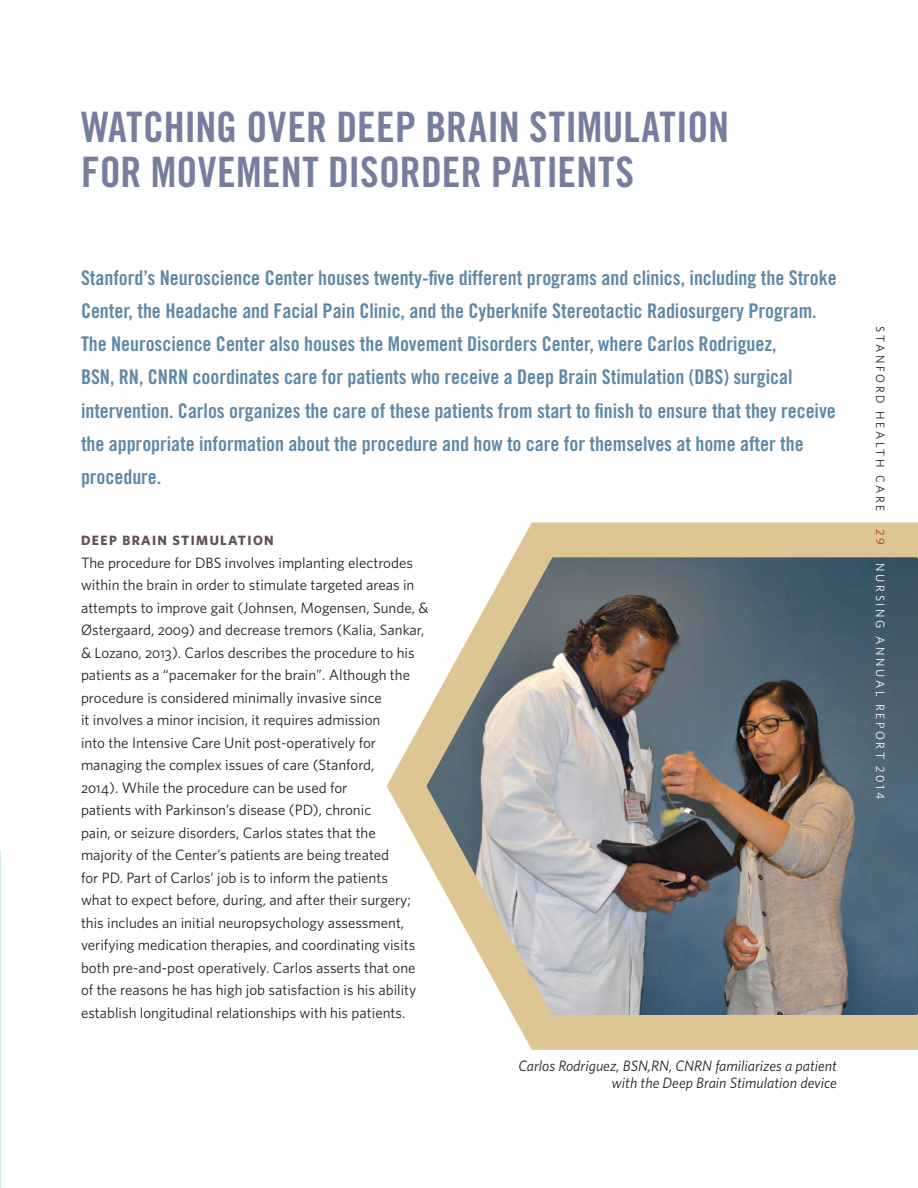
<style>
.page{position:relative;width:918px;height:1188px;background:#fff}
.page>*{position:absolute;margin:0;border:0;box-sizing:border-box;transform-origin:0 0}
.Headline{font:42px/45px "Trade Gothic Bold Cond Twenty";color:#777d9d}
.Intro{font:20.25px/33px "Trade Gothic Bold Cond Twenty";letter-spacing:-.005em;color:#5f89a6}
.Body{font:15px/22.5px "Whitney";color:#231f20}
.Body-2{font:italic 15px/16.5px "Whitney";color:#231f20;text-align:right}
.sub_1{font:700 13.5px "Whitney";letter-spacing:.1em;color:#5e5158}
.Headline-2{font:12px "Whitney";letter-spacing:.22em;color:#fff}
.Headline-3{font:12px "Whitney";letter-spacing:.22em;color:#231f20}
.Headline-4{font:12px "Whitney";color:#c02d19}
</style>
<div class="page">
<hr style="left:0;top:850px;width:1px;height:338px;background:#d5ebe7">
<img style="left:386px;top:522px;width:532px;height:528px">
<p class="Headline" style="left:81px;top:104px;width:650px">WATCHING OVER DEEP BRAIN STIMULATION<br>FOR MOVEMENT DISORDER PATIENTS</p>
<p class="Intro" style="left:81px;top:262px;width:757px">Stanford’s Neuroscience Center houses twenty-five different programs and clinics, including the Stroke Center, the Headache and Facial Pain Clinic, and the Cyberknife Stereotactic Radiosurgery Program.<br>The Neuroscience Center also houses the Movement Disorders Center, where Carlos Rodriguez,<br>BSN, RN, CNRN coordinates care for patients who receive a Deep Brain Stimulation (DBS) surgical intervention. Carlos organizes the care of these patients from start to finish to ensure that they receive the appropriate information about the procedure and how to care for themselves at home after the procedure.</p>
<p class="sub_1" style="left:81px;top:532px;width:194px">DEEP BRAIN STIMULATION</p>
<p class="Body" style="left:81px;top:551px;width:349px">The procedure for DBS involves implanting electrodes within the brain in order to stimulate targeted areas in attempts to improve gait (Johnsen, Mogensen, Sunde, &amp; Østergaard, 2009) and decrease tremors (Kalia, Sankar, &amp; Lozano, 2013). Carlos describes the procedure to his patients as a “pacemaker for the brain”. Although the procedure is considered minimally invasive since<br>it involves a minor incision, it requires admission<br>into the Intensive Care Unit post-operatively for managing the complex issues of care (Stanford,<br>2014). While the procedure can be used for<br>patients with Parkinson’s disease (PD), chronic<br>pain, or seizure disorders, Carlos states that the majority of the Center’s patients are being treated<br>for PD. Part of Carlos’ job is to inform the patients<br>what to expect before, during, and after their surgery; this includes an initial neuropsychology assessment, verifying medication therapies, and coordinating visits both pre-and-post operatively. Carlos asserts that one of the reasons he has high job satisfaction is his ability establish longitudinal relationships with his patients.</p>
<p class="Body-2" style="left:518px;top:1057px;width:320px">Carlos Rodriguez, BSN,RN, CNRN familiarizes a patient with the Deep Brain Stimulation device</p>
<p class="Headline-3" style="left:888px;top:326px;width:187px;rotate:90deg">STANFORD HEALTH CARE</p>
<p class="Headline-4" style="left:888px;top:529px;width:17px;rotate:90deg">29</p>
<p class="Headline-2" style="left:888px;top:563px;width:237px;rotate:90deg">NURSING ANNUAL REPORT 2014</p>
</div>
